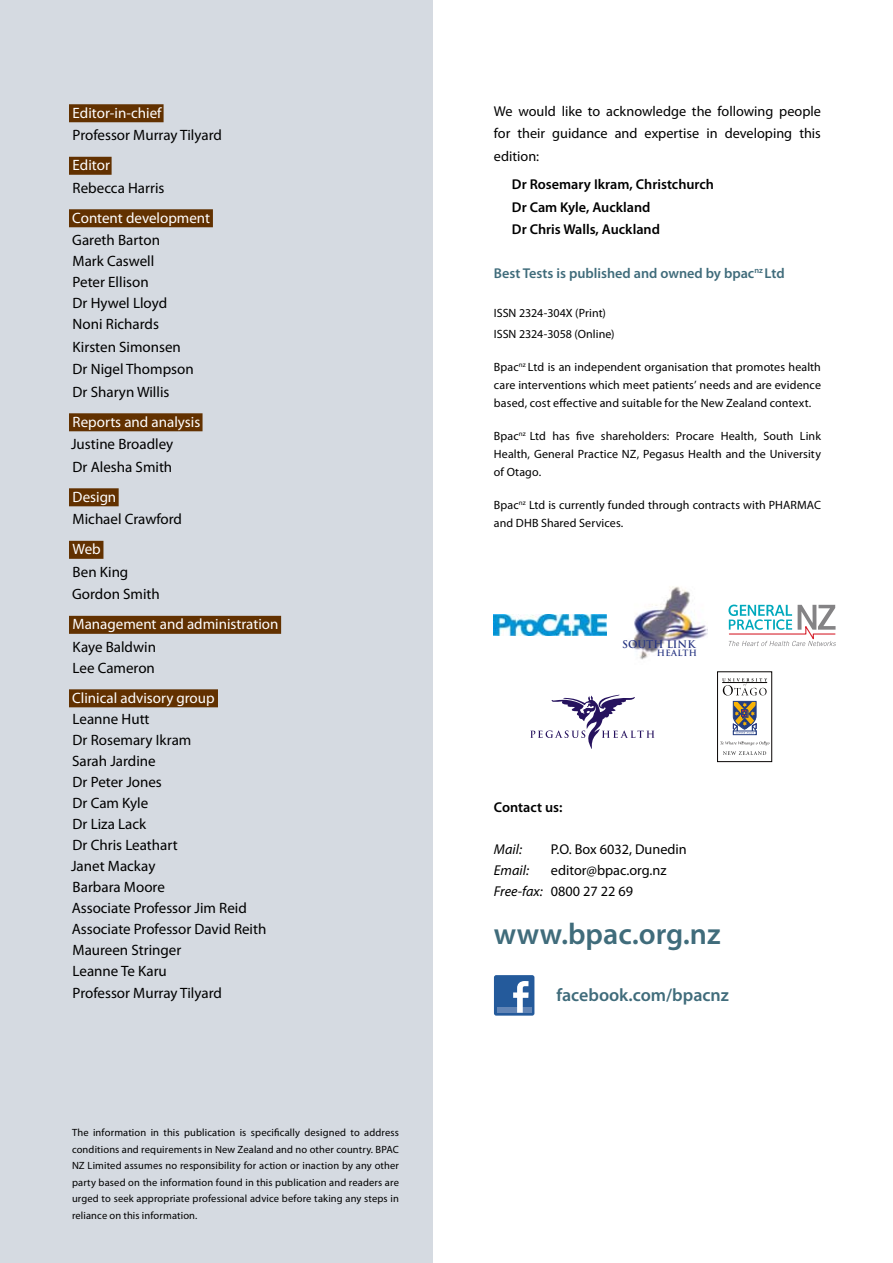
<style>
.page{position:relative;width:893px;height:1263px;background:#fff}
.page>*{position:absolute;margin:0;border:0;box-sizing:border-box;transform-origin:0 0}
.t1{font:600 30px "Myriad Pro";color:#406c7b}
.t2{font:600 18px "Myriad Pro";color:#406c7b}
.t3{font:15px/21px "Myriad Pro";color:#000}
.t4{font:15px "Myriad Pro";color:#fff}
.t5{font:14.25px/22.5px "Myriad Pro";color:#000;text-align:justify}
.t6{font:600 14.25px/22.5px "Myriad Pro";color:#000}
.t7{font:600 14.25px "Myriad Pro";color:#406c7b}
.t8{font:italic 14.25px "Myriad Pro";color:#000}
.t9{font:12px/18px "Myriad Pro";letter-spacing:.005em;color:#000}
.t10{font:10.5px/16.5px "Myriad Pro";letter-spacing:.01em;color:#000;text-align:justify}
.t11{font:700 10.35px "Trajan Pro";color:#263481}
.t12{font:700 8.4px "Trajan Pro";letter-spacing:.04em;color:#263481}
.s1{font-style:italic}
</style>
<div class="page">
<div style="left:0;top:0;width:433px;height:1263px;background:#d5dae1"></div>
<svg style="left:728px;top:605px;width:108px;height:41px"></svg>
<img style="left:632px;top:586px;width:75px;height:74px">
<svg style="left:530px;top:695px;width:125px;height:54px"></svg>
<div style="left:717px;top:672px;width:55px;height:90px;border:1px solid #080504"></div>
<svg style="left:733px;top:701px;width:24px;height:34px"></svg>
<svg style="left:720px;top:741px;width:49px;height:4px"></svg>
<svg style="left:722px;top:678px;width:45px;height:17px"></svg>
<hr style="left:722px;top:682px;width:45px;height:1px;background:#080504">
<svg style="left:723px;top:751px;width:43px;height:4px"></svg>
<div style="left:494px;top:975px;width:40px;height:41px;background:#245a9b;border-radius:2px"></div>
<div style="left:497px;top:1007px;width:35px;height:6px;background:#6285b6"></div>
<svg style="left:513px;top:981px;width:16px;height:32px"></svg>
<img style="left:494px;top:614px;width:113px;height:22px">
<div style="left:69px;top:104px;width:95px;height:18px;background:#623100"></div>
<div style="left:69px;top:157px;width:43px;height:18px;background:#623100"></div>
<div style="left:69px;top:209px;width:144px;height:18px;background:#623100"></div>
<div style="left:69px;top:413px;width:134px;height:18px;background:#623100"></div>
<div style="left:69px;top:488px;width:50px;height:18px;background:#623100"></div>
<div style="left:69px;top:541px;width:34px;height:18px;background:#623100"></div>
<div style="left:69px;top:616px;width:212px;height:18px;background:#623100"></div>
<div style="left:69px;top:689px;width:149px;height:18px;background:#623100"></div>
<p class="t4" style="left:73px;top:103px;width:90px">Editor-in-chief</p>
<p class="t3" style="left:73px;top:124px;width:151px">Professor Murray Tilyard</p>
<p class="t4" style="left:73px;top:156px;width:39px">Editor</p>
<p class="t3" style="left:73px;top:177px;width:93px">Rebecca Harris</p>
<p class="t4" style="left:72px;top:208px;width:139px">Content development</p>
<p class="t3" style="left:72px;top:229px;width:96px">Gareth Barton<br>Mark Caswell<br>Peter Ellison<br>Dr Hywel Lloyd<br>Noni Richards</p>
<p class="t3" style="left:73px;top:335px;width:123px;line-height:22.5px">Kirsten Simonsen<br>Dr Nigel Thompson<br>Dr Sharyn Willis</p>
<p class="t4" style="left:73px;top:412px;width:129px">Reports and analysis</p>
<p class="t3" style="left:71px;top:433px;width:104px;line-height:22.5px">Justine Broadley<br>Dr Alesha Smith</p>
<p class="t4" style="left:73px;top:487px;width:45px">Design</p>
<p class="t3" style="left:73px;top:508px;width:111px">Michael Crawford</p>
<p class="t4" style="left:73px;top:540px;width:30px">Web</p>
<p class="t3" style="left:72px;top:560px;width:89px;line-height:22.5px">Ben King<br>Gordon Smith</p>
<p class="t4" style="left:73px;top:615px;width:207px">Management and administration</p>
<p class="t3" style="left:73px;top:636px;width:85px">Kaye Baldwin<br>Lee Cameron</p>
<p class="t4" style="left:72px;top:688px;width:144px">Clinical advisory group</p>
<p class="t3" style="left:71px;top:708px;width:197px">Leanne Hutt<br>Dr Rosemary Ikram<br>Sarah Jardine<br>Dr Peter Jones<br>Dr Cam Kyle<br>Dr Liza Lack<br>Dr Chris Leathart<br>Janet Mackay<br>Barbara Moore<br>Associate Professor Jim Reid<br>Associate Professor David Reith<br>Maureen Stringer<br>Leanne Te Karu</p>
<p class="t3" style="left:73px;top:982px;width:151px">Professor Murray Tilyard</p>
<p class="t10" style="left:72px;top:1124px;width:328px">The information in this publication is specifically designed to address conditions and requirements in New Zealand and no other country. BPAC NZ Limited assumes no responsibility for action or inaction by any other party based on the information found in this publication and readers are urged to seek appropriate professional advice before taking any steps in reliance on this information.</p>
<p class="t5" style="left:494px;top:99px;width:328px">We would like to acknowledge the following people for their guidance and expertise in developing this edition:</p>
<p class="t6" style="left:512px;top:173px;width:204px">Dr Rosemary Ikram, Christchurch<br>Dr Cam Kyle, Auckland<br>Dr Chris Walls, Auckland</p>
<p class="t7" style="left:494px;top:264px;width:292px">Best Tests is published and owned by bpac<sup>nz</sup> Ltd</p>
<p class="t9" style="left:494px;top:302px;width:122px;line-height:21px">ISSN 2324-304X (Print)<br>ISSN 2324-3058 (Online)</p>
<p class="t9" style="left:494px;top:357px;width:329px;text-align:justify">Bpac<sup>nz</sup> Ltd is an independent organisation that promotes health care interventions which meet patients’ needs and are evidence based, cost effective and suitable for the New Zealand context.</p>
<p class="t9" style="left:494px;top:426px;width:329px;text-align:justify">Bpac<sup>nz</sup> Ltd has five shareholders: Procare Health, South Link Health, General Practice NZ, Pegasus Health and the University of Otago.</p>
<p class="t9" style="left:494px;top:495px;width:328px">Bpac<sup>nz</sup> Ltd is currently funded through contracts with PHARMAC and DHB Shared Services.</p>
<p class="t11" style="left:622px;top:637px;width:75px">SOUTH LINK</p>
<p class="t12" style="left:657px;top:648px;width:42px">HEALTH</p>
<p class="t6" style="left:494px;top:796px;width:70px">Contact us:</p>
<p class="t8" style="left:494px;top:841px;width:30px">Mail:</p>
<p class="t5" style="left:551px;top:838px;width:137px">P.O. Box 6032, Dunedin</p>
<p class="t8" style="left:494px;top:862px;width:37px">Email:</p>
<p class="t5" style="left:494px;top:860px;width:174px;line-height:21px;text-indent:57px">editor@bpac.org.nz<br><span class="s1">Free-fax:</span> 0800 27 22 69</p>
<h1 class="t1" style="left:494px;top:915px;width:228px">www.bpac.org.nz</h1>
<p class="t2" style="left:556px;top:983px;width:174px">facebook.com/bpacnz</p>
</div>
